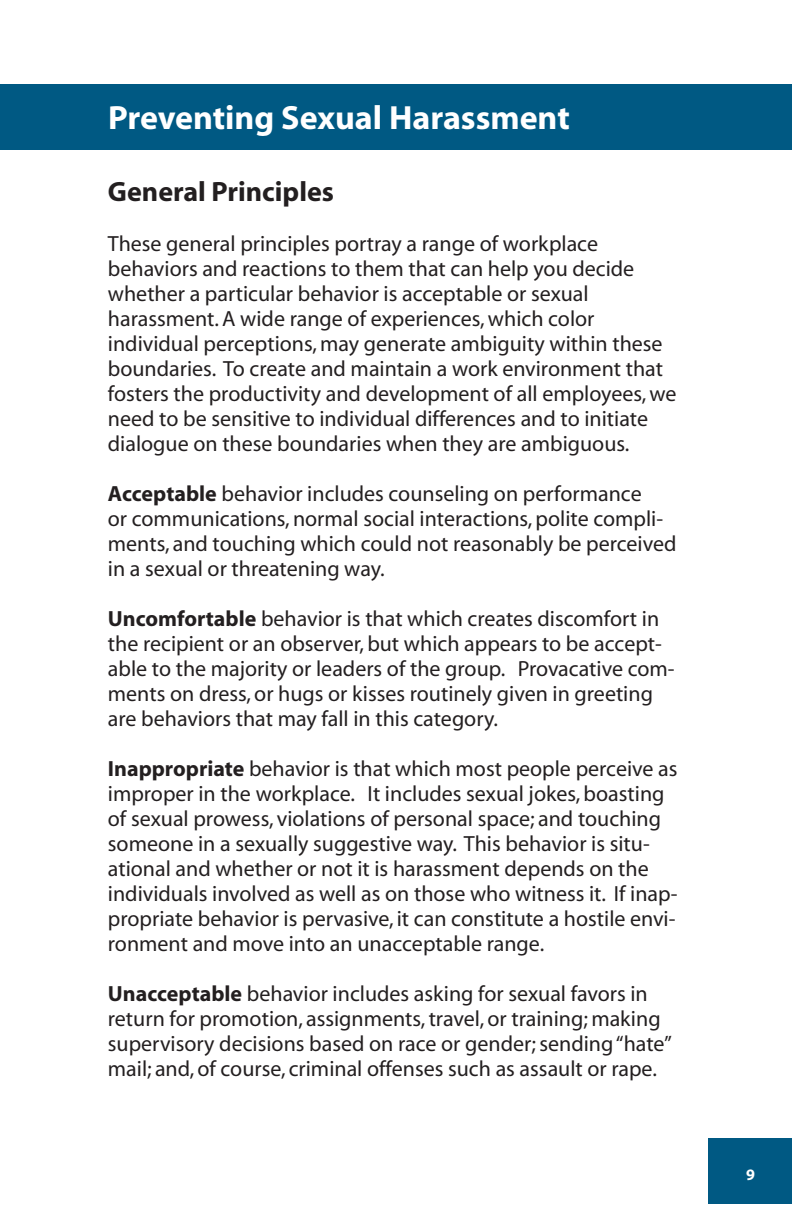
<style>
.page{position:relative;width:792px;height:1224px;background:#fff}
.page>*{position:absolute;margin:0;border:0;box-sizing:border-box;transform-origin:0 0}
.t1{font:700 33.6px "Myriad";color:#fff}
.t2{font:700 28px "Myriad";color:#231f20}
.t3{font:22px/25px "Myriad";color:#231f20}
.t4{font:700 16px "Myriad";color:#fff}
.s1{font-weight:700}
</style>
<div class="page">
<div style="left:708px;top:1138px;width:84px;height:66px;background:#005983"></div>
<div style="left:0;top:84px;width:792px;height:66px;background:#005983"></div>
<h1 class="t1" style="left:108px;top:100px;width:463px">Preventing Sexual Harassment</h1>
<p class="t2" style="left:108px;top:177px;width:228px">General Principles</p>
<p class="t3" style="left:108px;top:232px;width:570px">These general principles portray a range of workplace behaviors and reactions to them that can help you decide whether a particular behavior is acceptable or sexual harassment. A wide range of experiences, which color individual perceptions, may generate ambiguity within these boundaries. To create and maintain a work environment that fosters the productivity and development of all employees, we need to be sensitive to individual differences and to initiate dialogue on these boundaries when they are ambiguous.</p>
<p class="t3" style="left:108px;top:482px;width:570px"><span class="s1">Acceptable</span> behavior includes counseling on performance<br>or communications, normal social interactions, polite compli&shy;ments, and touching which could not reasonably be perceived in a sexual or threatening way.</p>
<p class="t3" style="left:108px;top:607px;width:568px"><span class="s1">Uncomfortable</span> behavior is that which creates discomfort in the recipient or an observer, but which appears to be accept&shy;able to the majority or leaders of the group. Provacative com&shy;ments on dress, or hugs or kisses routinely given in greeting are behaviors that may fall in this category.</p>
<p class="t3" style="left:108px;top:757px;width:571px"><span class="s1">Inappropriate</span> behavior is that which most people perceive as improper in the workplace. It includes sexual jokes, boasting of sexual prowess, violations of personal space; and touching someone in a sexually suggestive way. This behavior is situ&shy;ational and whether or not it is harassment depends on the individuals involved as well as on those who witness it. If inap&shy;propriate behavior is pervasive, it can constitute a hostile envi&shy;ronment and move into an unacceptable range.</p>
<p class="t3" style="left:108px;top:982px;width:565px"><span class="s1">Unacceptable</span> behavior includes asking for sexual favors in return for promotion, assignments, travel, or training; making supervisory decisions based on race or gender; sending “hate” mail; and, of course, criminal offenses such as assault or rape.</p>
<p class="t4" style="left:746px;top:1166px;width:10px">9</p>
</div>
